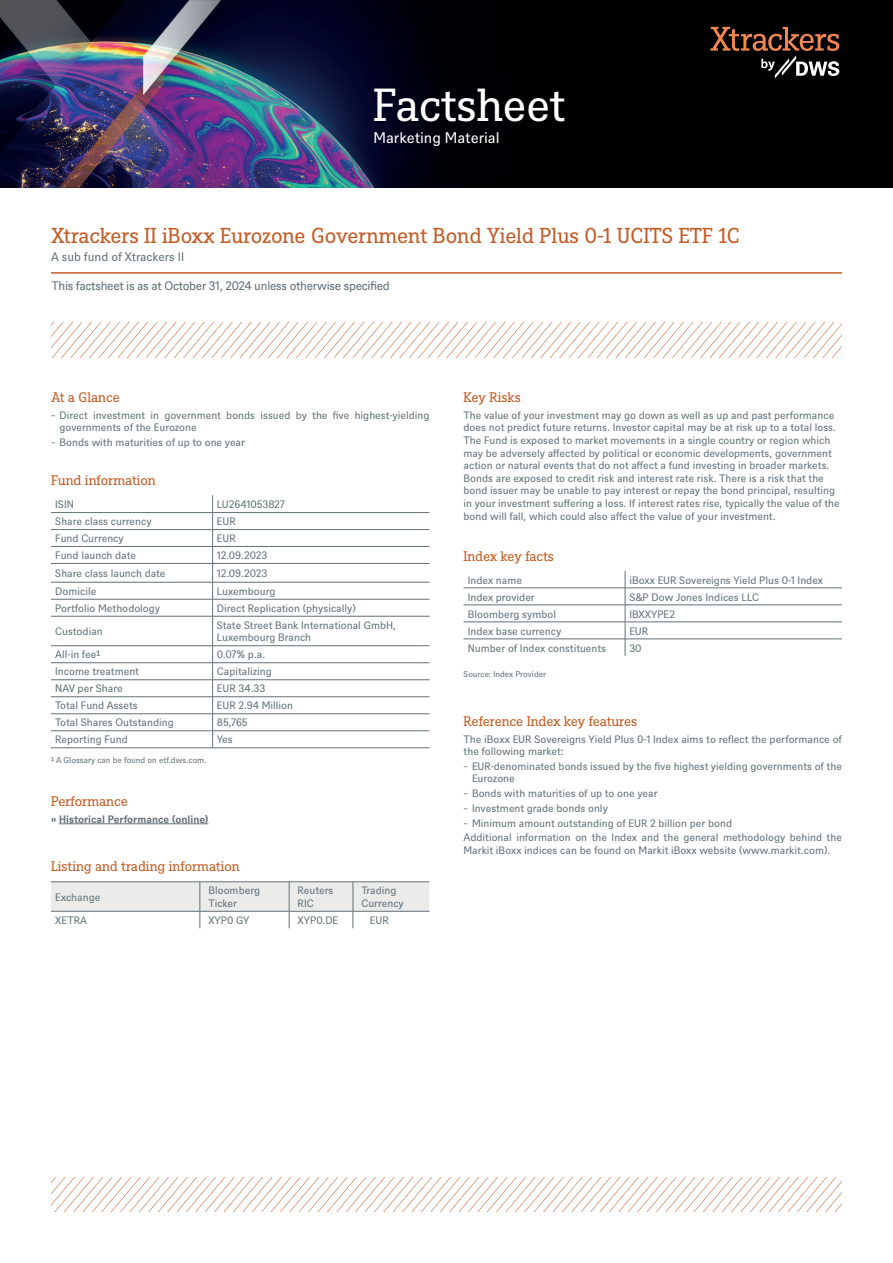
<style>
.page{position:relative;width:893px;height:1263px;background:#fff}
.page>*{position:absolute;margin:0;border:0;box-sizing:border-box;transform-origin:0 0}
.t1{font:45px "DWS Slab";letter-spacing:-.01em;color:#fff}
.t2{font:21px "DWS Slab";letter-spacing:-.005em;color:#c55c26}
.t3{font:15px "DWS Sans";color:#fff}
.t4{font:13.5px "DWS Slab";letter-spacing:-.01em;color:#c55c26}
.t5{font:12px "DWS Sans TT";letter-spacing:-.025em;color:#627179}
.t6{font:12px "DWS Sans";color:#627179}
.t7{font:10.5px/12.6px "DWS Sans";color:#627179}
.t8{font:700 10.5px "DWS Sans";color:#627179}
.t9{font:8.25px "DWS Sans";color:#627179}
</style>
<div class="page">
<img style="left:0;top:0;width:893px;height:188px">
<hr style="left:59px;top:823px;width:149px;height:1px;background:#627179">
<hr style="left:51px;top:512px;width:162px;height:1px;background:#627179">
<hr style="left:213px;top:512px;width:216px;height:1px;background:#627179">
<hr style="left:51px;top:529px;width:162px;height:1px;background:#627179">
<hr style="left:213px;top:529px;width:216px;height:1px;background:#627179">
<hr style="left:51px;top:546px;width:162px;height:1px;background:#627179">
<hr style="left:213px;top:546px;width:216px;height:1px;background:#627179">
<hr style="left:51px;top:563px;width:162px;height:1px;background:#627179">
<hr style="left:213px;top:563px;width:216px;height:1px;background:#627179">
<hr style="left:51px;top:582px;width:162px;height:1px;background:#627179">
<hr style="left:213px;top:582px;width:216px;height:1px;background:#627179">
<hr style="left:51px;top:599px;width:162px;height:1px;background:#627179">
<hr style="left:213px;top:599px;width:216px;height:1px;background:#627179">
<hr style="left:51px;top:616px;width:162px;height:1px;background:#627179">
<hr style="left:213px;top:616px;width:216px;height:1px;background:#627179">
<hr style="left:51px;top:645px;width:162px;height:1px;background:#627179">
<hr style="left:213px;top:645px;width:216px;height:1px;background:#627179">
<hr style="left:51px;top:662px;width:162px;height:1px;background:#627179">
<hr style="left:213px;top:662px;width:216px;height:1px;background:#627179">
<hr style="left:51px;top:679px;width:162px;height:1px;background:#627179">
<hr style="left:51px;top:696px;width:162px;height:1px;background:#627179">
<hr style="left:51px;top:713px;width:162px;height:1px;background:#627179">
<hr style="left:51px;top:730px;width:162px;height:1px;background:#627179">
<hr style="left:213px;top:679px;width:216px;height:1px;background:#627179">
<hr style="left:213px;top:696px;width:216px;height:1px;background:#627179">
<hr style="left:213px;top:713px;width:216px;height:1px;background:#627179">
<hr style="left:213px;top:730px;width:216px;height:1px;background:#627179">
<svg style="left:212px;top:495px;width:1px;height:252px"></svg>
<hr style="left:51px;top:747px;width:162px;height:1px;background:#627179">
<hr style="left:213px;top:747px;width:216px;height:1px;background:#627179">
<hr style="left:353px;top:881px;width:76px;height:1px;background:#627179">
<hr style="left:51px;top:881px;width:149px;height:1px;background:#627179">
<hr style="left:200px;top:881px;width:89px;height:1px;background:#627179">
<hr style="left:289px;top:881px;width:64px;height:1px;background:#627179">
<svg style="left:51px;top:882px;width:378px;height:46px"></svg>
<hr style="left:463px;top:588px;width:162px;height:1px;background:#627179">
<hr style="left:625px;top:588px;width:217px;height:1px;background:#627179">
<hr style="left:463px;top:605px;width:162px;height:1px;background:#627179">
<hr style="left:625px;top:605px;width:217px;height:1px;background:#627179">
<hr style="left:463px;top:622px;width:162px;height:1px;background:#627179">
<hr style="left:625px;top:622px;width:217px;height:1px;background:#627179">
<hr style="left:463px;top:639px;width:162px;height:1px;background:#627179">
<hr style="left:625px;top:639px;width:217px;height:1px;background:#627179">
<svg style="left:625px;top:571px;width:1px;height:85px"></svg>
<hr style="left:51px;top:272px;width:791px;height:2px;background:#c55c26">
<svg style="left:52px;top:322px;width:790px;height:35px"></svg>
<svg style="left:51px;top:1177px;width:791px;height:35px"></svg>
<svg style="left:710px;top:27px;width:129px;height:51px;background:#3a2921"></svg>
<h1 class="t1" style="left:373px;top:74px;width:193px">Factsheet</h1>
<h3 class="t3" style="left:373px;top:127px;width:128px">Marketing Material</h3>
<h2 class="t2" style="left:51px;top:221px;width:690px">Xtrackers II iBoxx Eurozone Government Bond Yield Plus 0-1 UCITS ETF 1C</h2>
<p class="t6" style="left:51px;top:249px;width:135px">A sub fund of Xtrackers II</p>
<p class="t5" style="left:51px;top:278px;width:340px">This factsheet is as at October 31, 2024 unless otherwise specified</p>
<p class="t4" style="left:51px;top:388px;width:70px">At a Glance</p>
<p class="t7" style="left:60px;top:408px;width:371px;text-indent:-9px">̵ Direct investment in government bonds issued by the five highest-yielding governments of the Eurozone</p>
<p class="t7" style="left:51px;top:435px;width:195px">̵ Bonds with maturities of up to one year</p>
<p class="t4" style="left:51px;top:471px;width:106px">Fund information</p>
<p class="t7" style="left:55px;top:497px;width:20px">ISIN</p>
<p class="t7" style="left:217px;top:497px;width:69px">LU2641053827</p>
<p class="t7" style="left:55px;top:515px;width:98px">Share class currency</p>
<p class="t7" style="left:217px;top:515px;width:20px">EUR</p>
<p class="t7" style="left:55px;top:531px;width:70px">Fund Currency</p>
<p class="t7" style="left:217px;top:531px;width:20px">EUR</p>
<p class="t7" style="left:55px;top:548px;width:82px">Fund launch date</p>
<p class="t7" style="left:217px;top:548px;width:52px">12.09.2023</p>
<p class="t7" style="left:55px;top:566px;width:112px">Share class launch date</p>
<p class="t7" style="left:217px;top:566px;width:52px">12.09.2023</p>
<p class="t7" style="left:55px;top:584px;width:43px">Domicile</p>
<p class="t7" style="left:217px;top:584px;width:60px">Luxembourg</p>
<p class="t7" style="left:55px;top:601px;width:106px">Portfolio Methodology</p>
<p class="t7" style="left:217px;top:601px;width:140px">Direct Replication (physically)</p>
<p class="t7" style="left:55px;top:624px;width:49px">Custodian</p>
<p class="t7" style="left:217px;top:618px;width:181px">State Street Bank International GmbH,<br>Luxembourg Branch</p>
<p class="t7" style="left:55px;top:648px;width:47px">All-in fee¹</p>
<p class="t7" style="left:217px;top:648px;width:50px">0.07% p.a.</p>
<p class="t7" style="left:55px;top:665px;width:85px">Income treatment</p>
<p class="t7" style="left:217px;top:665px;width:57px">Capitalizing</p>
<p class="t7" style="left:55px;top:682px;width:69px">NAV per Share</p>
<p class="t7" style="left:217px;top:682px;width:50px">EUR 34.33</p>
<p class="t7" style="left:55px;top:699px;width:84px">Total Fund Assets</p>
<p class="t7" style="left:217px;top:699px;width:78px">EUR 2.94 Million</p>
<p class="t7" style="left:55px;top:716px;width:120px">Total Shares Outstanding</p>
<p class="t7" style="left:217px;top:716px;width:32px">85,765</p>
<p class="t7" style="left:55px;top:733px;width:74px">Reporting Fund</p>
<p class="t7" style="left:217px;top:733px;width:17px">Yes</p>
<p class="t9" style="left:51px;top:754px;width:157px">¹ A Glossary can be found on etf.dws.com.</p>
<p class="t4" style="left:51px;top:792px;width:78px">Performance</p>
<p class="t8" style="left:51px;top:812px;width:159px">» Historical Performance (online)</p>
<p class="t4" style="left:51px;top:857px;width:190px">Listing and trading information</p>
<p class="t7" style="left:55px;top:890px;width:47px">Exchange</p>
<p class="t7" style="left:208px;top:884px;width:53px">Bloomberg<br>Ticker</p>
<p class="t7" style="left:298px;top:884px;width:37px">Reuters<br>RIC</p>
<p class="t7" style="left:361px;top:884px;width:44px">Trading<br>Currency</p>
<p class="t7" style="left:55px;top:913px;width:33px">XETRA</p>
<p class="t7" style="left:208px;top:913px;width:43px">XYP0 GY</p>
<p class="t7" style="left:298px;top:913px;width:42px">XYP0.DE</p>
<p class="t7" style="left:370px;top:913px;width:20px">EUR</p>
<p class="t4" style="left:463px;top:388px;width:59px">Key Risks</p>
<p class="t7" style="left:463px;top:408px;width:378px">The value of your investment may go down as well as up and past performance does not predict future returns. Investor capital may be at risk up to a total loss.<br>The Fund is exposed to market movements in a single country or region which may be adversely affected by political or economic developments, government action or natural events that do not affect a fund investing in broader markets.<br>Bonds are exposed to credit risk and interest rate risk. There is a risk that the bond issuer may be unable to pay interest or repay the bond principal, resulting in your investment suffering a loss. If interest rates rise, typically the value of the bond will fall, which could also affect the value of your investment.</p>
<p class="t4" style="left:463px;top:547px;width:92px">Index key facts</p>
<p class="t7" style="left:468px;top:573px;width:56px">Index name</p>
<p class="t7" style="left:629px;top:573px;width:195px">iBoxx EUR Sovereigns Yield Plus 0-1 Index</p>
<p class="t7" style="left:468px;top:590px;width:68px">Index provider</p>
<p class="t7" style="left:629px;top:590px;width:131px">S&amp;P Dow Jones Indices LLC</p>
<p class="t7" style="left:468px;top:607px;width:90px">Bloomberg symbol</p>
<p class="t7" style="left:629px;top:607px;width:47px">IBXXYPE2</p>
<p class="t7" style="left:468px;top:624px;width:95px">Index base currency</p>
<p class="t7" style="left:629px;top:624px;width:20px">EUR</p>
<p class="t7" style="left:468px;top:641px;width:140px">Number of Index constituents</p>
<p class="t7" style="left:629px;top:641px;width:14px">30</p>
<p class="t9" style="left:463px;top:668px;width:84px">Source: Index Provider</p>
<p class="t4" style="left:463px;top:712px;width:175px">Reference Index key features</p>
<p class="t7" style="left:463px;top:732px;width:380px">The iBoxx EUR Sovereigns Yield Plus 0-1 Index aims to reflect the performance of the following market:</p>
<p class="t7" style="left:472px;top:759px;width:371px;text-indent:-9px">̵ EUR-denominated bonds issued by the five highest yielding governments of the<br>Eurozone</p>
<p class="t7" style="left:463px;top:785px;width:380px;line-height:14.7px">̵ Bonds with maturities of up to one year<br>̵ Investment grade bonds only<br>̵ Minimum amount outstanding of EUR 2 billion per bond<br>Additional information on the Index and the general methodology behind the</p>
<p class="t7" style="left:463px;top:843px;width:368px">Markit iBoxx indices can be found on Markit iBoxx website (www.markit.com).</p>
</div>
